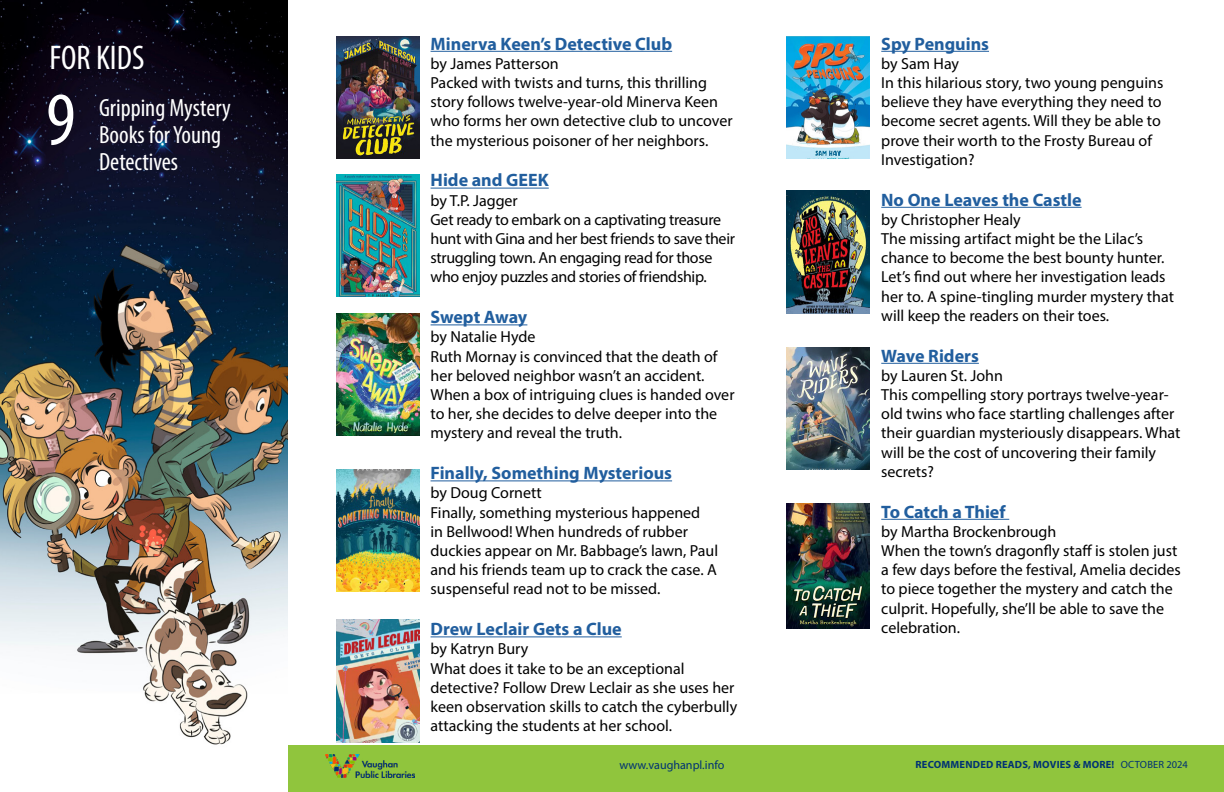
<style>
.page{position:relative;width:1224px;height:792px;background:#fff}
.page>*{position:absolute;margin:0;border:0;box-sizing:border-box;transform-origin:0 0}
.t1{font:condensed 76px "Myriad Pro";color:#fff}
.t2{font:condensed 34.4px "Myriad Pro";color:#fff}
.t3{font:condensed 25px/27px "Myriad Pro";color:#fff}
.t4{font:700 18px "Myriad Pro";color:#215e9e}
.t5{font:16px/19.2px "Myriad Pro";color:#000}
.t6{font:16px/19.2px "Myriad Pro";letter-spacing:-.02em;color:#000}
.t7{font:12.1px "Myriad Pro";color:#003273}
.t8{font:700 10.4px "Myriad Pro";letter-spacing:.02em;color:#003273}
.s1{font-weight:400}
</style>
<div class="page">
<img style="left:0;top:0;width:288px;height:745px">
<div style="left:288px;top:745px;width:936px;height:47px;background:#90c53d"></div>
<img style="left:326px;top:754px;width:88px;height:24px">
<hr style="left:431px;top:51px;width:241px;height:1px;background:#215e9e">
<hr style="left:431px;top:188px;width:118px;height:1px;background:#215e9e">
<hr style="left:431px;top:324px;width:96px;height:1px;background:#215e9e">
<hr style="left:431px;top:480px;width:241px;height:1px;background:#215e9e">
<hr style="left:431px;top:636px;width:191px;height:1px;background:#215e9e">
<hr style="left:881px;top:51px;width:108px;height:1px;background:#215e9e">
<hr style="left:881px;top:207px;width:201px;height:1px;background:#215e9e">
<hr style="left:881px;top:363px;width:98px;height:1px;background:#215e9e">
<hr style="left:881px;top:519px;width:128px;height:1px;background:#215e9e">
<img style="left:336px;top:36px;width:83px;height:122px">
<img style="left:786px;top:36px;width:83px;height:122px">
<img style="left:786px;top:191px;width:83px;height:122px">
<img style="left:786px;top:347px;width:83px;height:122px">
<img style="left:786px;top:503px;width:83px;height:126px">
<img style="left:336px;top:175px;width:84px;height:122px">
<img style="left:336px;top:313px;width:84px;height:123px">
<img style="left:336px;top:469px;width:84px;height:123px">
<img style="left:336px;top:620px;width:84px;height:122px">
<h2 class="t2" style="left:49px;top:36px;width:97px">FOR KIDS</h2>
<h1 class="t1" style="left:46px;top:73px;width:31px">9</h1>
<h3 class="t3" style="left:99px;top:94px;width:133px">Gripping Mystery<br>Books for Young<br>Detectives</h3>
<p class="t4" style="left:431px;top:32px;width:243px">Minerva Keen’s Detective Club</p>
<p class="t5" style="left:431px;top:53px;width:304px">by James Patterson<br>Packed with twists and turns, this thrilling story follows twelve-year-old Minerva Keen who forms her own detective club to uncover the mysterious poisoner of her neighbors.</p>
<p class="t4" style="left:431px;top:168px;width:120px">Hide and GEEK</p>
<p class="t6" style="left:431px;top:190px;width:306px">by T.P. Jagger<br>Get ready to embark on a captivating treasure hunt with Gina and her best friends to save their struggling town. An engaging read for those who enjoy puzzles and stories of friendship.</p>
<p class="t4" style="left:431px;top:305px;width:98px">Swept Away</p>
<p class="t5" style="left:431px;top:327px;width:306px">by Natalie Hyde<br>Ruth Mornay is convinced that the death of her beloved neighbor wasn’t an accident.<br>When a box of intriguing clues is handed over to her, she decides to delve deeper into the mystery and reveal the truth.</p>
<p class="t4" style="left:431px;top:461px;width:243px">Finally, Something Mysterious</p>
<p class="t5" style="left:431px;top:483px;width:289px">by Doug Cornett<br>Finally, something mysterious happened<br>in Bellwood! When hundreds of rubber duckies appear on Mr. Babbage’s lawn, Paul and his friends team up to crack the case. A suspenseful read not to be missed.</p>
<p class="t4" style="left:431px;top:617px;width:193px">Drew Leclair Gets a Clue</p>
<p class="t5" style="left:431px;top:639px;width:308px">by Katryn Bury<br>What does it take to be an exceptional detective? Follow Drew Leclair as she uses her keen observation skills to catch the cyberbully attacking the students at her school.</p>
<p class="t4" style="left:881px;top:32px;width:109px">Spy Penguins</p>
<p class="t5" style="left:881px;top:53px;width:284px">by Sam Hay<br>In this hilarious story, two young penguins believe they have everything they need to become secret agents. Will they be able to prove their worth to the Frosty Bureau of<br>Investigation?</p>
<p class="t4" style="left:881px;top:188px;width:202px">No One Leaves the Castle</p>
<p class="t5" style="left:881px;top:209px;width:294px">by Christopher Healy<br>The missing artifact might be the Lilac’s chance to become the best bounty hunter.<br>Let’s find out where her investigation leads her to. A spine-tingling murder mystery that will keep the readers on their toes.</p>
<p class="t4" style="left:881px;top:344px;width:99px">Wave Riders</p>
<p class="t5" style="left:881px;top:365px;width:301px">by Lauren St. John<br>This compelling story portrays twelve-year&shy;old twins who face startling challenges after their guardian mysteriously disappears. What will be the cost of uncovering their family secrets?</p>
<p class="t4" style="left:881px;top:500px;width:126px">To Catch a Thief</p>
<p class="t5" style="left:881px;top:521px;width:301px">by Martha Brockenbrough<br>When the town’s dragonfly staff is stolen just a few days before the festival, Amelia decides to piece together the mystery and catch the culprit. Hopefully, she’ll be able to save the celebration.</p>
<p class="t7" style="left:619px;top:758px;width:107px">www.vaughanpl.info</p>
<p class="t8" style="left:916px;top:758px;width:274px">RECOMMENDED READS, MOVIES &amp; MORE! <span class="s1">OCTOBER 2024</span></p>
</div>
